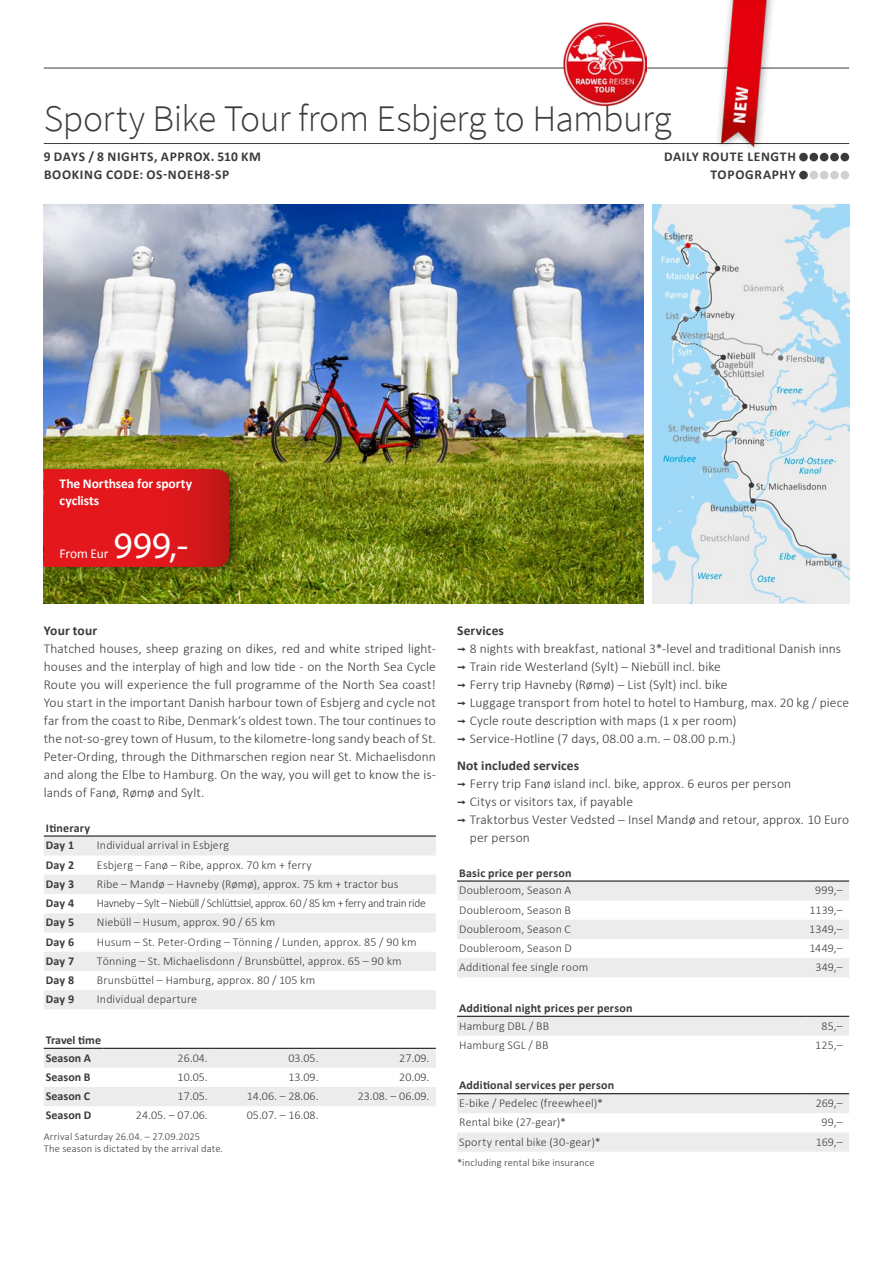
<style>
.page{position:relative;width:893px;height:1263px;background:#fff}
.page>*{position:absolute;margin:0;border:0;box-sizing:border-box;transform-origin:0 0}
.t1{font:300 37.5px "Source Sans Pro";letter-spacing:-.015em;color:#3b3b3a}
.t2{font:37.5px "Myriad Pro";color:#fff}
.t3{font:300 13.5px/18px "Calibri";letter-spacing:.005em;color:#3b3b3a;text-align:justify}
.t4{font:700 13.5px/18px "Calibri";letter-spacing:.045em;color:#3b3b3a}
.t5{font:700 13.5px/17.2px "Calibri";letter-spacing:-.005em;color:#fff}
.t6{font:700 13.5px "Calibri";letter-spacing:.01em;color:#3b3b3a}
.t7{font:700 13.5px "Calibri";letter-spacing:.005em;color:#3b3b3a}
.t8{font:13.5px "Calibri";letter-spacing:-.01em;color:#fff}
.t9{font:300 12px "Calibri";letter-spacing:.01em;color:#3b3b3a}
.t10{font:700 12px/17.7px "Calibri";letter-spacing:.015em;color:#3b3b3a}
.t11{font:300 12px "Calibri";letter-spacing:-.03em;color:#3b3b3a;scale:.96 1}
.t12{font:300 10.5px/12px "Calibri";letter-spacing:.015em;color:#3b3b3a}
.s1{font-weight:700}
.s2{font-family:"Interstate";font-weight:400}
</style>
<div class="page">
<img style="left:44px;top:204px;width:600px;height:400px">
<img style="left:652px;top:204px;width:197px;height:400px">
<div style="left:40px;top:463px;width:205px;height:116px;background:#000;opacity:.45"></div>
<svg style="left:44px;top:469px;width:185px;height:98px;background:#dc171a"></svg>
<hr style="left:44px;top:143px;width:805px;height:1px;background:#3b3b3a">
<hr style="left:44px;top:68px;width:805px;height:1px;background:#3b3b3a">
<div style="left:799px;top:153px;width:9px;height:8px;background:#3b3b3a;border-radius:50%"></div>
<div style="left:809px;top:153px;width:9px;height:8px;background:#3b3b3a;border-radius:50%"></div>
<div style="left:820px;top:153px;width:8px;height:8px;background:#3b3b3a;border-radius:50%"></div>
<div style="left:830px;top:153px;width:9px;height:8px;background:#3b3b3a;border-radius:50%"></div>
<div style="left:840px;top:153px;width:9px;height:8px;background:#3b3b3a;border-radius:50%"></div>
<div style="left:799px;top:171px;width:9px;height:8px;background:#3b3b3a;border-radius:50%"></div>
<div style="left:809px;top:171px;width:9px;height:8px;background:#cfd0d0;border-radius:50%"></div>
<div style="left:820px;top:171px;width:8px;height:8px;background:#cfd0d0;border-radius:50%"></div>
<div style="left:830px;top:171px;width:9px;height:8px;background:#cfd0d0;border-radius:50%"></div>
<div style="left:840px;top:171px;width:9px;height:8px;background:#cfd0d0;border-radius:50%"></div>
<img style="left:564px;top:23px;width:83px;height:83px">
<img style="left:711px;top:0;width:68px;height:149px">
<svg style="left:44px;top:837px;width:392px;height:172px;fill:#ececed"></svg>
<hr style="left:44px;top:836px;width:51px;height:1px;background:#000">
<hr style="left:95px;top:836px;width:341px;height:1px;background:#000">
<svg style="left:44px;top:1049px;width:392px;height:57px"></svg>
<hr style="left:44px;top:1048px;width:59px;height:1px;background:#000">
<hr style="left:103px;top:1048px;width:111px;height:1px;background:#000">
<hr style="left:214px;top:1048px;width:111px;height:1px;background:#000">
<hr style="left:325px;top:1048px;width:111px;height:1px;background:#000">
<svg style="left:457px;top:882px;width:392px;height:95px"></svg>
<hr style="left:457px;top:881px;width:349px;height:1px;background:#000">
<hr style="left:806px;top:881px;width:43px;height:1px;background:#000">
<div style="left:457px;top:1017px;width:392px;height:19px;background:#ececed"></div>
<hr style="left:457px;top:1016px;width:349px;height:1px;background:#000">
<hr style="left:806px;top:1016px;width:43px;height:1px;background:#000">
<svg style="left:457px;top:1094px;width:392px;height:58px"></svg>
<hr style="left:457px;top:1093px;width:349px;height:1px;background:#000">
<hr style="left:806px;top:1093px;width:43px;height:1px;background:#000">
<h1 class="t1" style="left:44px;top:96px;width:629px">Sporty Bike Tour from Esbjerg to Hamburg</h1>
<p class="t4" style="left:44px;top:147px;width:219px">9 DAYS / 8 NIGHTS, APPROX. 510 KM<br>BOOKING CODE: OS-NOEH8-SP</p>
<p class="t4" style="left:664px;top:147px;width:133px;text-align:right">DAILY ROUTE LENGTH<br>TOPOGRAPHY</p>
<p class="t5" style="left:60px;top:474px;width:134px">The Northsea for sporty cyclists</p>
<h1 class="t2" style="left:114px;top:522px;width:76px">999,-</h1>
<p class="t8" style="left:60px;top:544px;width:50px">From Eur</p>
<p class="t7" style="left:44px;top:621px;width:55px">Your tour</p>
<p class="t3" style="left:44px;top:640px;width:394px">Thatched houses, sheep grazing on dikes, red and white striped light&shy;houses and the interplay of high and low tide - on the North Sea Cycle Route you will experience the full programme of the North Sea coast!<br>You start in the important Danish harbour town of Esbjerg and cycle not far from the coast to Ribe, Denmark‘s oldest town. The tour continues to the not-so-grey town of Husum, to the kilometre-long sandy beach of St.<br>Peter-Ording, through the Dithmarschen region near St. Michaelisdonn and along the Elbe to Hamburg. On the way, you will get to know the is&shy;lands of Fanø, Rømø and Sylt.</p>
<p class="t10" style="left:46px;top:818px;width:46px">Itinerary<br>Day 1</p>
<p class="t9" style="left:97px;top:838px;width:134px">Individual arrival in Esbjerg</p>
<p class="t10" style="left:46px;top:855px;width:30px">Day 2</p>
<p class="t9" style="left:97px;top:857px;width:216px">Esbjerg – Fanø – Ribe, approx. 70 km + ferry</p>
<p class="t10" style="left:46px;top:875px;width:30px">Day 3</p>
<p class="t9" style="left:97px;top:876px;width:303px">Ribe – Mandø – Havneby (Rømø), approx. 75 km + tractor bus</p>
<p class="t10" style="left:46px;top:894px;width:30px">Day 4</p>
<p class="t11" style="left:97px;top:896px;width:344px">Havneby – Sylt – Niebüll / Schlüttsiel, approx. 60 / 85 km + ferry and train ride</p>
<p class="t10" style="left:46px;top:913px;width:30px">Day 5</p>
<p class="t9" style="left:97px;top:915px;width:180px">Niebüll – Husum, approx. 90 / 65 km</p>
<p class="t10" style="left:46px;top:932px;width:30px">Day 6</p>
<p class="t9" style="left:97px;top:934px;width:321px">Husum – St. Peter-Ording – Tönning / Lunden, approx. 85 / 90 km</p>
<p class="t10" style="left:46px;top:952px;width:30px">Day 7</p>
<p class="t9" style="left:97px;top:953px;width:306px">Tönning – St. Michaelisdonn / Brunsbüttel, approx. 65 – 90 km</p>
<p class="t10" style="left:46px;top:971px;width:30px">Day 8</p>
<p class="t9" style="left:97px;top:973px;width:220px">Brunsbüttel – Hamburg, approx. 80 / 105 km</p>
<p class="t10" style="left:46px;top:990px;width:30px">Day 9</p>
<p class="t9" style="left:97px;top:992px;width:102px">Individual departure</p>
<p class="t10" style="left:46px;top:1031px;width:57px">Travel time<br>Season A</p>
<p class="t9" style="left:178px;top:1050px;width:32px">26.04.</p>
<p class="t9" style="left:288px;top:1050px;width:32px">03.05.</p>
<p class="t9" style="left:399px;top:1050px;width:32px">27.09.</p>
<p class="t10" style="left:46px;top:1068px;width:46px">Season B</p>
<p class="t9" style="left:178px;top:1069px;width:32px">10.05.</p>
<p class="t9" style="left:288px;top:1069px;width:32px">13.09.</p>
<p class="t9" style="left:399px;top:1069px;width:32px">20.09.</p>
<p class="t10" style="left:46px;top:1087px;width:46px">Season C</p>
<p class="t9" style="left:178px;top:1089px;width:32px">17.05.</p>
<p class="t9" style="left:247px;top:1089px;width:73px">14.06. – 28.06.</p>
<p class="t9" style="left:358px;top:1089px;width:73px">23.08. – 06.09.</p>
<p class="t10" style="left:46px;top:1106px;width:47px">Season D</p>
<p class="t9" style="left:136px;top:1108px;width:73px">24.05. – 07.06.</p>
<p class="t9" style="left:247px;top:1108px;width:73px">05.07. – 16.08.</p>
<p class="t12" style="left:44px;top:1130px;width:181px">Arrival Saturday 26.04. – 27.09.2025<br>The season is dictated by the arrival date.</p>
<p class="t3" style="left:457px;top:622px;width:394px;text-align:left"><span class="s1">Services<br></span><span class="s2">¬</span> 8 nights with breakfast, national 3*-level and traditional Danish inns <span class="s2">¬</span> Train ride Westerland (Sylt) – Niebüll incl. bike<br><span class="s2">¬</span> Ferry trip Havneby (Rømø) – List (Sylt) incl. bike<br><span class="s2">¬</span> Luggage transport from hotel to hotel to Hamburg, max. 20 kg / piece <span class="s2">¬</span> Cycle route description with maps (1 x per room)<br><span class="s2">¬</span> Service-Hotline (7 days, 08.00 a.m. – 08.00 p.m.)</p>
<p class="t6" style="left:457px;top:756px;width:124px">Not included services</p>
<p class="t3" style="left:457px;top:775px;width:336px"><span class="s2">¬</span> Ferry trip Fanø island incl. bike, approx. 6 euros per person</p>
<p class="t3" style="left:457px;top:793px;width:177px"><span class="s2">¬</span> Citys or visitors tax, if payable</p>
<p class="t3" style="left:457px;top:811px;width:394px"><span class="s2">¬</span> Traktorbus Vester Vedsted – Insel Mandø and retour, approx. 10 Euro</p>
<p class="t3" style="left:470px;top:829px;width:61px">per person</p>
<p class="t10" style="left:459px;top:863px;width:114px">Basic price per person</p>
<p class="t9" style="left:459px;top:883px;width:114px">Doubleroom, Season A</p>
<p class="t9" style="left:815px;top:883px;width:29px">999,–</p>
<p class="t9" style="left:459px;top:902px;width:113px">Doubleroom, Season B</p>
<p class="t9" style="left:809px;top:902px;width:35px">1139,–</p>
<p class="t9" style="left:459px;top:921px;width:113px">Doubleroom, Season C</p>
<p class="t9" style="left:809px;top:921px;width:35px">1349,–</p>
<p class="t9" style="left:459px;top:941px;width:114px">Doubleroom, Season D</p>
<p class="t9" style="left:809px;top:941px;width:35px">1449,–</p>
<p class="t9" style="left:459px;top:960px;width:130px">Additional fee single room</p>
<p class="t9" style="left:815px;top:960px;width:29px">349,–</p>
<p class="t10" style="left:459px;top:999px;width:175px">Additional night prices per person</p>
<p class="t9" style="left:459px;top:1018px;width:91px">Hamburg DBL / BB</p>
<p class="t9" style="left:821px;top:1018px;width:23px">85,–</p>
<p class="t9" style="left:459px;top:1037px;width:91px">Hamburg SGL / BB</p>
<p class="t9" style="left:815px;top:1037px;width:29px">125,–</p>
<p class="t10" style="left:459px;top:1076px;width:156px">Additional services per person</p>
<p class="t9" style="left:459px;top:1096px;width:145px">E-bike / Pedelec (freewheel)*</p>
<p class="t9" style="left:816px;top:1096px;width:29px">269,–</p>
<p class="t9" style="left:459px;top:1115px;width:108px">Rental bike (27-gear)*</p>
<p class="t9" style="left:822px;top:1115px;width:23px">99,–</p>
<p class="t9" style="left:459px;top:1134px;width:143px">Sporty rental bike (30-gear)*</p>
<p class="t9" style="left:816px;top:1134px;width:29px">169,–</p>
<p class="t12" style="left:457px;top:1156px;width:139px">*including rental bike insurance</p>
</div>
